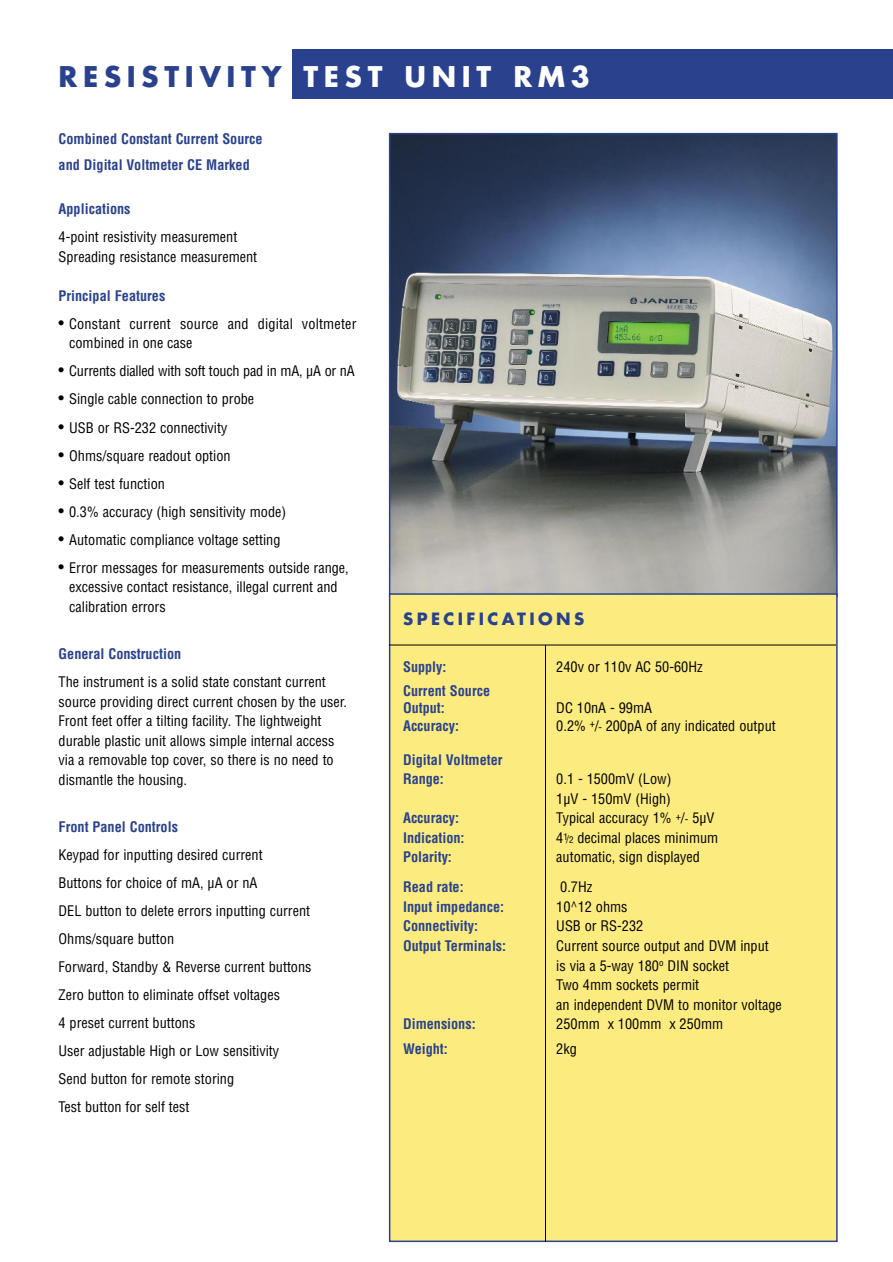
<style>
.page{position:relative;width:893px;height:1262px;background:#fff}
.page>*{position:absolute;margin:0;border:0;box-sizing:border-box;transform-origin:0 0}
.t1{font:700 27.75px "Futura";letter-spacing:.205em;color:#2a428e}
.t2{font:700 16.5px "Futura";letter-spacing:.205em;color:#2a428e}
.t3{font:condensed 14.25px/19.5px "Helvetica";color:#000}
.t4{font:700 condensed 14.25px/25.7px "Helvetica";color:#2a428e}
.s1{color:#fff}
.s2{font-size:16.5px}
.s3{font-size:10.5px}
.s4{font-size:9px}
</style>
<div class="page">
<div style="left:292px;top:49px;width:600px;height:50px;background:#2a428e"></div>
<img style="left:392px;top:136px;width:442px;height:457px">
<div style="left:389px;top:594px;width:447px;height:647px;background:#fcec7f"></div>
<div style="left:389px;top:593px;width:448px;height:649px;border:2px solid #2a428e"></div>
<hr style="left:389px;top:644px;width:447px;height:1px;background:#000">
<hr style="left:545px;top:645px;width:1px;height:597px;background:#000">
<h1 class="t1" style="left:59px;top:64px;width:533px">RESISTIVITY <span class="s1">TEST UNIT RM3</span></h1>
<p class="t4" style="left:59px;top:127px;width:206px">Combined Constant Current Source and Digital Voltmeter CE Marked</p>
<p class="t4" style="left:59px;top:198px;width:74px">Applications</p>
<p class="t3" style="left:59px;top:229px;width:200px">4-point resistivity measurement<br>Spreading resistance measurement</p>
<p class="t4" style="left:59px;top:284px;width:108px">Principal Features</p>
<p class="t3" style="left:69px;top:315px;width:289px;text-indent:-11px"><span class="s2">•</span> Constant current source and digital voltmeter combined in one case</p>
<p class="t3" style="left:59px;top:363px;width:297px"><span class="s2">•</span> Currents dialled with soft touch pad in mA, µA or nA</p>
<p class="t3" style="left:59px;top:391px;width:197px"><span class="s2">•</span> Single cable connection to probe</p>
<p class="t3" style="left:59px;top:419px;width:170px"><span class="s2">•</span> USB or RS-232 connectivity</p>
<p class="t3" style="left:59px;top:447px;width:173px"><span class="s2">•</span> Ohms/square readout option</p>
<p class="t3" style="left:59px;top:475px;width:108px"><span class="s2">•</span> Self test function</p>
<p class="t3" style="left:59px;top:503px;width:229px"><span class="s2">•</span> 0.3% accuracy (high sensitivity mode)</p>
<p class="t3" style="left:59px;top:531px;width:223px"><span class="s2">•</span> Automatic compliance voltage setting</p>
<p class="t3" style="left:69px;top:559px;width:281px;text-indent:-11px"><span class="s2">•</span> Error messages for measurements outside range, excessive contact resistance, illegal current and calibration errors</p>
<p class="t4" style="left:59px;top:642px;width:124px">General Construction</p>
<p class="t3" style="left:59px;top:673px;width:290px">The instrument is a solid state constant current source providing direct current chosen by the user.<br>Front feet offer a tilting facility. The lightweight durable plastic unit allows simple internal access via a removable top cover, so there is no need to dismantle the housing.</p>
<p class="t4" style="left:59px;top:815px;width:121px">Front Panel Controls</p>
<p class="t3" style="left:59px;top:842px;width:254px;line-height:28px">Keypad for inputting desired current<br>Buttons for choice of mA, µA or nA<br>DEL button to delete errors inputting current Ohms/square button<br>Forward, Standby &amp; Reverse current buttons Zero button to eliminate offset voltages<br>4 preset current buttons<br>User adjustable High or Low sensitivity<br>Send button for remote storing<br>Test button for self test</p>
<p class="t2" style="left:403px;top:611px;width:183px">SPECIFICATIONS</p>
<p class="t4" style="left:403px;top:655px;width:45px">Supply:</p>
<p class="t3" style="left:556px;top:658px;width:148px">240v or 110v AC 50-60Hz</p>
<p class="t4" style="left:403px;top:683px;width:89px;line-height:17.1px">Current Source<br>Output:</p>
<p class="t3" style="left:556px;top:699px;width:97px">DC 10nA - 99mA</p>
<p class="t4" style="left:403px;top:714px;width:57px">Accuracy:</p>
<p class="t3" style="left:556px;top:717px;width:221px">0.2% <sup>+</sup>/<span class="s3">-</span> 200pA of any indicated output</p>
<p class="t4" style="left:403px;top:751px;width:101px;line-height:19.5px">Digital Voltmeter<br>Range:</p>
<p class="t3" style="left:556px;top:770px;width:117px">0.1 - 1500mV (Low)<br>1µV - 150mV (High)</p>
<p class="t4" style="left:403px;top:806px;width:57px">Accuracy:</p>
<p class="t3" style="left:556px;top:809px;width:160px">Typical accuracy 1% <sup>+</sup>/<span class="s3">-</span> 5µV</p>
<p class="t4" style="left:403px;top:826px;width:63px">Indication:</p>
<p class="t3" style="left:556px;top:829px;width:163px">4<sup>1</sup><span class="s3">/</span><span class="s4">2</span> decimal places minimum</p>
<p class="t4" style="left:403px;top:845px;width:50px">Polarity:</p>
<p class="t3" style="left:556px;top:848px;width:145px">automatic, sign displayed</p>
<p class="t4" style="left:403px;top:875px;width:62px">Read rate:</p>
<p class="t3" style="left:560px;top:878px;width:34px">0.7Hz</p>
<p class="t4" style="left:403px;top:895px;width:102px">Input impedance:</p>
<p class="t3" style="left:556px;top:898px;width:73px">10^12 ohms</p>
<p class="t4" style="left:403px;top:914px;width:76px">Connectivity:</p>
<p class="t3" style="left:556px;top:917px;width:88px">USB or RS-232</p>
<p class="t4" style="left:403px;top:934px;width:104px">Output Terminals:</p>
<p class="t3" style="left:556px;top:937px;width:227px">Current source output and DVM input is via a 5-way 180<sup>o</sup> DIN socket<br>Two 4mm sockets permit<br>an independent DVM to monitor voltage</p>
<p class="t4" style="left:403px;top:1012px;width:74px">Dimensions:</p>
<p class="t3" style="left:556px;top:1015px;width:168px">250mm x 100mm x 250mm</p>
<p class="t4" style="left:403px;top:1037px;width:46px">Weight:</p>
<p class="t3" style="left:556px;top:1040px;width:22px">2kg</p>
</div>
